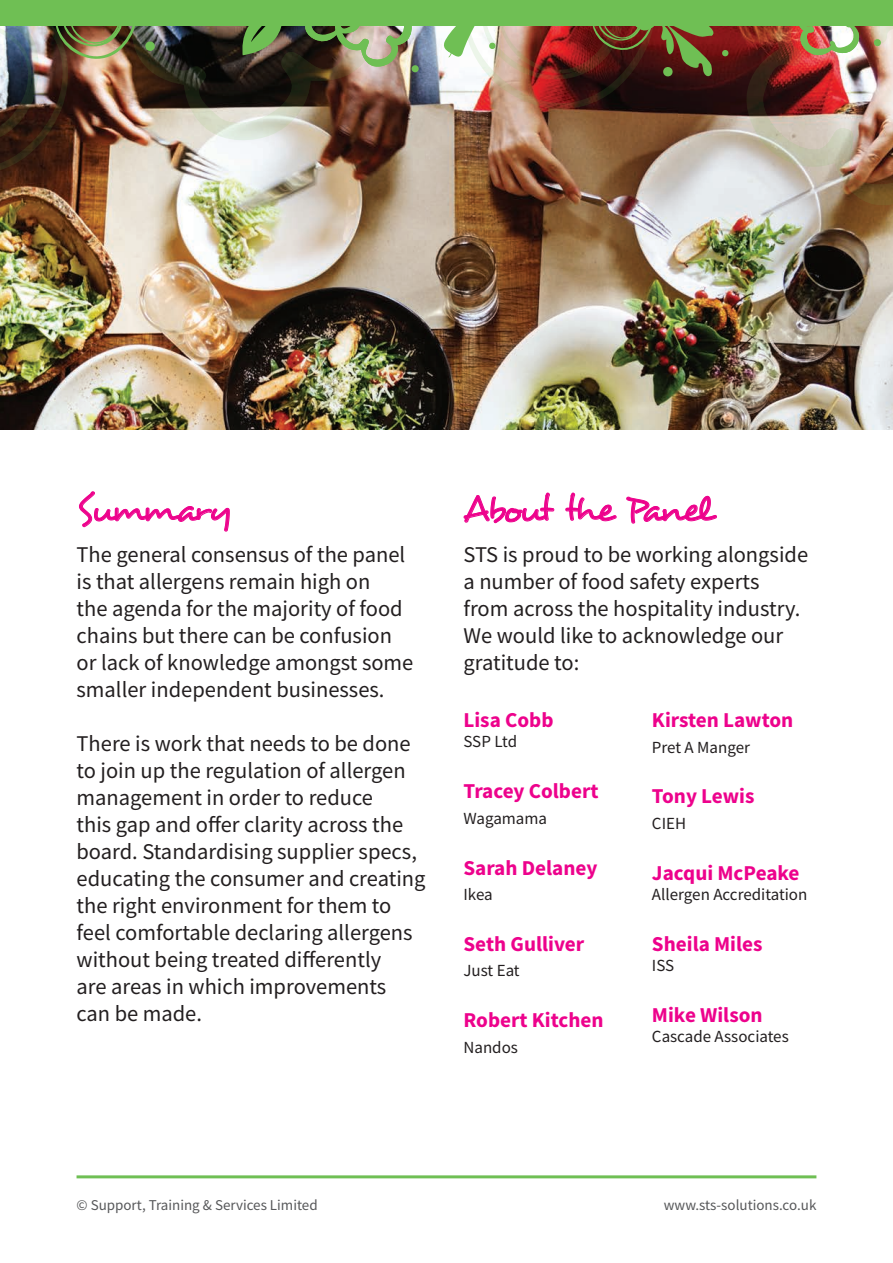
<style>
.page{position:relative;width:893px;height:1263px;background:#fff}
.page>*{position:absolute;margin:0;border:0;box-sizing:border-box;transform-origin:0 0}
.t1{font:36px "Desyrel";letter-spacing:-.11em;color:#ed028c}
.t2{font:36px "Desyrel";letter-spacing:-.085em;color:#ed028c}
.t3{font:22.5px/27px "Source Sans Pro";color:#231f20}
.t4{font:700 21.15px "Source Sans Pro";color:#ed028c}
.t5{font:16.95px "Source Sans Pro";color:#231f20}
.t6{font:15px "Source Sans Pro";color:#57585a}
</style>
<div class="page">
<hr style="left:77px;top:1175px;width:739px;height:3px;background:#6fbf54">
<svg style="left:463px;top:492px;width:92px;height:32px"></svg>
<svg style="left:565px;top:492px;width:52px;height:30px"></svg>
<svg style="left:626px;top:495px;width:91px;height:29px"></svg>
<svg style="left:79px;top:491px;width:151px;height:41px"></svg>
<img style="left:0;top:26px;width:893px;height:403px">
<div style="left:0;top:0;width:893px;height:26px;background:#6fbf54"></div>
<img style="left:722px;top:26px;width:171px;height:192px">
<img style="left:441px;top:26px;width:274px;height:84px">
<img style="left:0;top:26px;width:419px;height:150px">
<p class="t2" style="left:77px;top:488px;width:157px">Summary</p>
<p class="t3" style="left:77px;top:541px;width:338px">The general consensus of the panel is that allergens remain high on<br>the agenda for the majority of food chains but there can be confusion or lack of knowledge amongst some smaller independent businesses.</p>
<p class="t3" style="left:77px;top:730px;width:350px">There is work that needs to be done to join up the regulation of allergen management in order to reduce<br>this gap and offer clarity across the board. Standardising supplier specs, educating the consumer and creating the right environment for them to feel comfortable declaring allergens without being treated differently<br>are areas in which improvements can be made.</p>
<p class="t1" style="left:463px;top:488px;width:250px">About the Panel</p>
<p class="t3" style="left:463px;top:541px;width:346px">STS is proud to be working alongside a number of food safety experts from across the hospitality industry.<br>We would like to acknowledge our gratitude to:</p>
<p class="t4" style="left:463px;top:706px;width:91px">Lisa Cobb</p>
<p class="t5" style="left:463px;top:731px;width:55px">SSP Ltd</p>
<p class="t4" style="left:463px;top:777px;width:137px">Tracey Colbert</p>
<p class="t5" style="left:463px;top:807px;width:85px">Wagamama</p>
<p class="t4" style="left:463px;top:853px;width:135px">Sarah Delaney</p>
<p class="t5" style="left:463px;top:883px;width:31px">Ikea</p>
<p class="t4" style="left:463px;top:929px;width:122px">Seth Gulliver</p>
<p class="t5" style="left:463px;top:960px;width:58px">Just Eat</p>
<p class="t4" style="left:463px;top:1006px;width:142px">Robert Kitchen</p>
<p class="t5" style="left:463px;top:1036px;width:56px">Nandos</p>
<p class="t4" style="left:652px;top:706px;width:143px">Kirsten Lawton</p>
<p class="t5" style="left:652px;top:736px;width:99px">Pret A Manger</p>
<p class="t4" style="left:652px;top:782px;width:104px">Tony Lewis</p>
<p class="t5" style="left:652px;top:812px;width:36px">CIEH</p>
<p class="t4" style="left:652px;top:858px;width:149px">Jacqui McPeake</p>
<p class="t5" style="left:652px;top:883px;width:157px">Allergen Accreditation</p>
<p class="t4" style="left:652px;top:929px;width:112px">Sheila Miles</p>
<p class="t5" style="left:652px;top:955px;width:24px">ISS</p>
<p class="t4" style="left:652px;top:1001px;width:112px">Mike Wilson</p>
<p class="t5" style="left:652px;top:1026px;width:138px">Cascade Associates</p>
<p class="t6" style="left:77px;top:1196px;width:243px">© Support, Training &amp; Services Limited</p>
<p class="t6" style="left:664px;top:1196px;width:154px">www.sts-solutions.co.uk</p>
</div>
